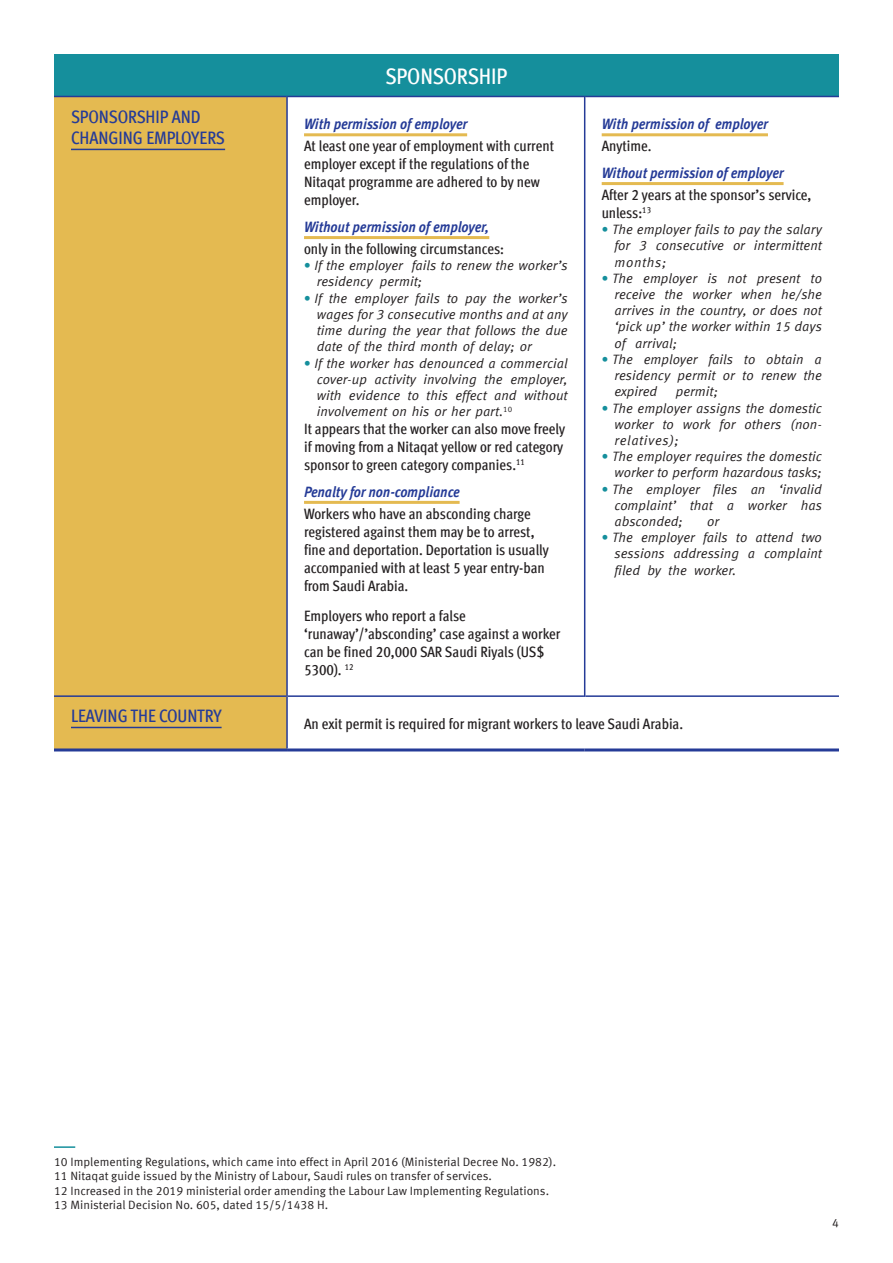
<style>
.page{position:relative;width:893px;height:1263px;background:#fff}
.page>*{position:absolute;margin:0;border:0;box-sizing:border-box;transform-origin:0 0}
.t1{font:500 condensed 22.5px "Meta Offc Pro";letter-spacing:-.01em;color:#fff}
.t2{font:500 condensed 18px/21.6px "Meta Offc Pro";letter-spacing:-.005em;color:#253b97}
.t3{font:500 condensed 15px/18px "Meta Offc Pro";color:#231f20}
.t4{font:italic 700 condensed 15px "Meta Offc Pro";color:#253b97}
.t5{font:13.5px/16.2px "Meta Offc Pro Norm Ita";color:#231f20;text-align:justify}
.Footnotes{font:12px "Meta Offc Pro Norm";color:#231f20}
.s1{font-family:"Meta Offc Pro";font-weight:700;color:#158f9c}
</style>
<div class="page">
<div style="left:54px;top:54px;width:785px;height:42px;background:#158f9c"></div>
<div style="left:54px;top:97px;width:232px;height:651px;background:#e4ba51"></div>
<hr style="left:286px;top:96px;width:2px;height:600px;background:#253b97">
<hr style="left:584px;top:96px;width:1px;height:601px;background:#253b97">
<hr style="left:54px;top:695px;width:232px;height:2px;background:#253b97">
<hr style="left:288px;top:695px;width:296px;height:2px;background:#253b97">
<hr style="left:286px;top:696px;width:2px;height:52px;background:#253b97">
<hr style="left:585px;top:695px;width:254px;height:2px;background:#253b97">
<hr style="left:54px;top:96px;width:232px;height:1px;background:#253b97">
<hr style="left:288px;top:96px;width:296px;height:1px;background:#253b97">
<hr style="left:585px;top:96px;width:254px;height:1px;background:#253b97">
<hr style="left:54px;top:748px;width:233px;height:3px;background:#253b97">
<hr style="left:287px;top:748px;width:298px;height:3px;background:#253b97">
<hr style="left:585px;top:748px;width:254px;height:3px;background:#253b97">
<hr style="left:71px;top:149px;width:154px;height:1px;background:#253b97">
<hr style="left:304px;top:133px;width:163px;height:3px;background:#e4ba51">
<hr style="left:304px;top:236px;width:185px;height:3px;background:#e4ba51">
<hr style="left:304px;top:501px;width:156px;height:3px;background:#e4ba51">
<hr style="left:602px;top:133px;width:166px;height:3px;background:#e4ba51">
<hr style="left:602px;top:182px;width:182px;height:3px;background:#e4ba51">
<hr style="left:71px;top:727px;width:151px;height:1px;background:#253b97">
<hr style="left:54px;top:1146px;width:21px;height:2px;background:#158f9c">
<p class="t1" style="left:385px;top:59px;width:123px">SPONSORSHIP</p>
<p class="t2" style="left:71px;top:104px;width:156px">SPONSORSHIP AND<br>CHANGING EMPLOYERS</p>
<p class="t4" style="left:304px;top:112px;width:165px">With permission of employer</p>
<p class="t3" style="left:304px;top:136px;width:251px">At least one year of employment with current employer except if the regulations of the Nitaqat programme are adhered to by new employer.</p>
<p class="t4" style="left:304px;top:215px;width:187px">Without permission of employer,</p>
<p class="t3" style="left:304px;top:239px;width:201px">only in the following circumstances:</p>
<p class="t5" style="left:317px;top:257px;width:252px;text-indent:-13px"><span class="s1">•</span> If the employer fails to renew the worker’s residency permit;</p>
<p class="t5" style="left:317px;top:289px;width:252px;text-indent:-13px"><span class="s1">•</span> If the employer fails to pay the worker’s wages for 3 consecutive months and at any time during the year that follows the due date of the third month of delay; or</p>
<p class="t5" style="left:317px;top:354px;width:252px;text-indent:-13px"><span class="s1">•</span> If the worker has denounced a commercial cover-up activity involving the employer, with evidence to this effect and without involvement on his or her part.<sup>10</sup></p>
<p class="t3" style="left:304px;top:419px;width:262px;text-align:justify">It appears that the worker can also move freely if moving from a Nitaqat yellow or red category sponsor to green category companies.<sup>11</sup></p>
<p class="t4" style="left:304px;top:480px;width:157px">Penalty for non-compliance</p>
<p class="t3" style="left:304px;top:503px;width:246px">Workers who have an absconding charge registered against them may be to arrest, fine and deportation. Deportation is usually accompanied with at least 5 year entry-ban from Saudi Arabia.</p>
<p class="t3" style="left:304px;top:605px;width:258px">Employers who report a false ‘runaway’/’absconding’ case against a worker can be fined 20,000 SAR Saudi Riyals (US$<br>5300). <sup>12</sup></p>
<p class="t4" style="left:602px;top:112px;width:168px">With permission of employer</p>
<p class="t3" style="left:602px;top:136px;width:51px">Anytime.</p>
<p class="t4" style="left:602px;top:161px;width:183px">Without permission of employer</p>
<p class="t3" style="left:602px;top:185px;width:211px">After 2 years at the sponsor’s service, unless:<sup>13</sup></p>
<p class="t5" style="left:614px;top:221px;width:209px;text-indent:-13px"><span class="s1">•</span> The employer fails to pay the salary for 3 consecutive or intermittent months;</p>
<p class="t5" style="left:614px;top:269px;width:209px;text-indent:-13px"><span class="s1">•</span> The employer is not present to receive the worker when he/she arrives in the country, or does not ‘pick up’ the worker within 15 days of arrival;</p>
<p class="t5" style="left:614px;top:350px;width:209px;text-indent:-13px"><span class="s1">•</span> The employer fails to obtain a residency permit or to renew the expired</p>
<p class="t5" style="left:676px;top:383px;width:44px">permit;</p>
<p class="t5" style="left:614px;top:399px;width:209px;text-indent:-13px"><span class="s1">•</span> The employer assigns the domestic worker to work for others (non&shy;relatives);</p>
<p class="t5" style="left:602px;top:447px;width:222px;text-align:right"><span class="s1">•</span> The employer requires the domestic worker to perform hazardous tasks;</p>
<p class="t5" style="left:614px;top:480px;width:209px;text-indent:-13px"><span class="s1">•</span> The employer files an ‘invalid complaint’ that a worker has absconded;</p>
<p class="t5" style="left:707px;top:512px;width:14px">or</p>
<p class="t5" style="left:614px;top:528px;width:209px;text-indent:-13px"><span class="s1">•</span> The employer fails to attend two sessions addressing a complaint filed by the worker.</p>
<p class="t2" style="left:71px;top:704px;width:152px">LEAVING THE COUNTRY</p>
<p class="t3" style="left:304px;top:713px;width:381px">An exit permit is required for migrant workers to leave Saudi Arabia.</p>
<p class="Footnotes" style="left:54px;top:1152px;width:504px">10 Implementing Regulations, which came into effect in April 2016 (Ministerial Decree No. 1982).</p>
<p class="Footnotes" style="left:54px;top:1167px;width:439px">11 Nitaqat guide issued by the Ministry of Labour, Saudi rules on transfer of services.</p>
<p class="Footnotes" style="left:54px;top:1181px;width:497px">12 Increased in the 2019 ministerial order amending the Labour Law Implementing Regulations.</p>
<p class="Footnotes" style="left:54px;top:1196px;width:276px">13 Ministerial Decision No. 605, dated 15/5/1438 H.</p>
<p class="Footnotes" style="left:832px;top:1214px;width:8px">4</p>
</div>
